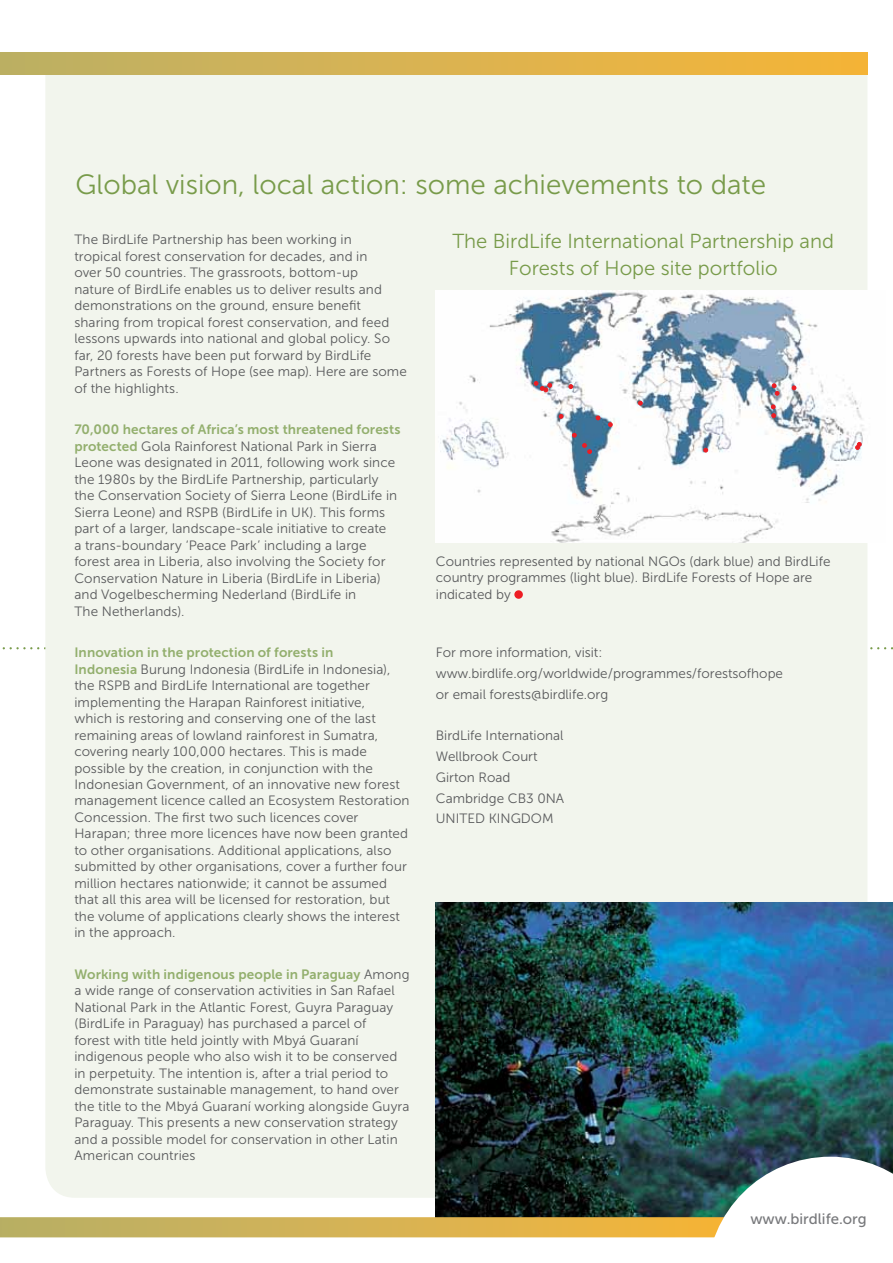
<style>
.page{position:relative;width:893px;height:1263px;background:#fff}
.page>*{position:absolute;margin:0;border:0;box-sizing:border-box;transform-origin:0 0}
.t1{font:27.75px "Museo Sans 300";color:#789b4a}
.t2{font:20.25px/27px "Museo Sans 300";color:#789b4a;text-align:center}
.t3{font:15px "Museo Sans 500";color:#77787b}
.t4{font:13.5px/16.5px "Museo Sans 300";letter-spacing:.005em;color:#58595b}
.t5{font:13.5px "Museo Sans 700";letter-spacing:.01em;color:#93af6e}
.s1{font-family:"Museo Sans 700";color:#93af6e}
.s2{font-family:"Museo Sans 300";color:#58595b}
</style>
<div class="page">
<svg style="left:2px;top:647px;width:891px;height:2px"></svg>
<div style="left:45px;top:74px;width:822px;height:1124px;background:#f2f5ed"></div>
<img style="left:436px;top:903px;width:457px;height:314px">
<div style="left:0;top:52px;width:867px;height:22px;background:linear-gradient(to right,#bcb067,#f6b539)"></div>
<div style="left:0;top:1217px;width:738px;height:20px;background:linear-gradient(to right,#b7b069,#f6b53a)"></div>
<svg style="left:707px;top:1157px;width:186px;height:81px"></svg>
<div style="left:514px;top:590px;width:9px;height:9px;background:#ed1d24;border-radius:50%"></div>
<img style="left:436px;top:291px;width:431px;height:252px">
<svg style="left:704px;top:448px;width:4px;height:4px"></svg>
<svg style="left:638px;top:401px;width:4px;height:4px"></svg>
<svg style="left:572px;top:433px;width:4px;height:4px"></svg>
<svg style="left:596px;top:416px;width:4px;height:4px"></svg>
<svg style="left:582px;top:443px;width:10px;height:11px"></svg>
<svg style="left:559px;top:414px;width:4px;height:4px"></svg>
<svg style="left:534px;top:381px;width:18px;height:11px"></svg>
<svg style="left:608px;top:423px;width:4px;height:3px"></svg>
<svg style="left:569px;top:385px;width:4px;height:4px"></svg>
<svg style="left:792px;top:386px;width:4px;height:4px"></svg>
<svg style="left:771px;top:405px;width:5px;height:13px"></svg>
<svg style="left:772px;top:384px;width:7px;height:11px"></svg>
<svg style="left:855px;top:442px;width:6px;height:7px"></svg>
<h1 class="t1" style="left:75px;top:170px;width:692px">Global vision, local action: some achievements to date</h1>
<p class="t4" style="left:74px;top:231px;width:334px">The BirdLife Partnership has been working in<br>tropical forest conservation for decades, and in<br>over 50 countries. The grassroots, bottom-up<br>nature of BirdLife enables us to deliver results and demonstrations on the ground, ensure benefit sharing from tropical forest conservation, and feed lessons upwards into national and global policy. So far, 20 forests have been put forward by BirdLife Partners as Forests of Hope (see map). Here are some of the highlights.</p>
<p class="t5" style="left:74px;top:422px;width:328px">70,000 hectares of Africa’s most threatened forests</p>
<p class="t4" style="left:74px;top:438px;width:324px"><span class="s1">protected</span> Gola Rainforest National Park in Sierra Leone was designated in 2011, following work since the 1980s by the BirdLife Partnership, particularly the Conservation Society of Sierra Leone (BirdLife in Sierra Leone) and RSPB (BirdLife in UK). This forms part of a larger, landscape-scale initiative to create<br>a trans-boundary ‘Peace Park’ including a large forest area in Liberia, also involving the Society for Conservation Nature in Liberia (BirdLife in Liberia) and Vogelbescherming Nederland (BirdLife in<br>The Netherlands).</p>
<p class="t5" style="left:74px;top:645px;width:260px">Innovation in the protection of forests in</p>
<p class="t4" style="left:74px;top:661px;width:337px"><span class="s1">Indonesia</span> Burung Indonesia (BirdLife in Indonesia), the RSPB and BirdLife International are together implementing the Harapan Rainforest initiative,<br>which is restoring and conserving one of the last remaining areas of lowland rainforest in Sumatra, covering nearly 100,000 hectares. This is made possible by the creation, in conjunction with the Indonesian Government, of an innovative new forest management licence called an Ecosystem Restoration Concession. The first two such licences cover Harapan; three more licences have now been granted to other organisations. Additional applications, also submitted by other organisations, cover a further four million hectares nationwide; it cannot be assumed that all this area will be licensed for restoration, but the volume of applications clearly shows the interest in the approach.</p>
<p class="t5" style="left:74px;top:967px;width:337px">Working with indigenous people in Paraguay <span class="s2">Among</span></p>
<p class="t4" style="left:74px;top:983px;width:337px">a wide range of conservation activities in San Rafael National Park in the Atlantic Forest, Guyra Paraguay (BirdLife in Paraguay) has purchased a parcel of<br>forest with title held jointly with Mbyá Guaraní indigenous people who also wish it to be conserved in perpetuity. The intention is, after a trial period to demonstrate sustainable management, to hand over the title to the Mbyá Guaraní working alongside Guyra Paraguay. This presents a new conservation strategy and a possible model for conservation in other Latin American countries</p>
<h2 class="t2" style="left:452px;top:228px;width:383px">The BirdLife International Partnership and<br>Forests of Hope site portfolio</h2>
<p class="t4" style="left:436px;top:553px;width:396px">Countries represented by national NGOs (dark blue) and BirdLife country programmes (light blue). BirdLife Forests of Hope are indicated by</p>
<p class="t4" style="left:436px;top:642px;width:349px;line-height:20.7px">For more information, visit: www.birdlife.org/worldwide/programmes/forestsofhope or email forests@birdlife.org</p>
<p class="t4" style="left:436px;top:725px;width:130px;line-height:20.7px">BirdLife International<br>Wellbrook Court<br>Girton Road<br>Cambridge CB3 0NA<br>UNITED KINGDOM</p>
<p class="t3" style="left:750px;top:1210px;width:118px">www.birdlife.org</p>
</div>
